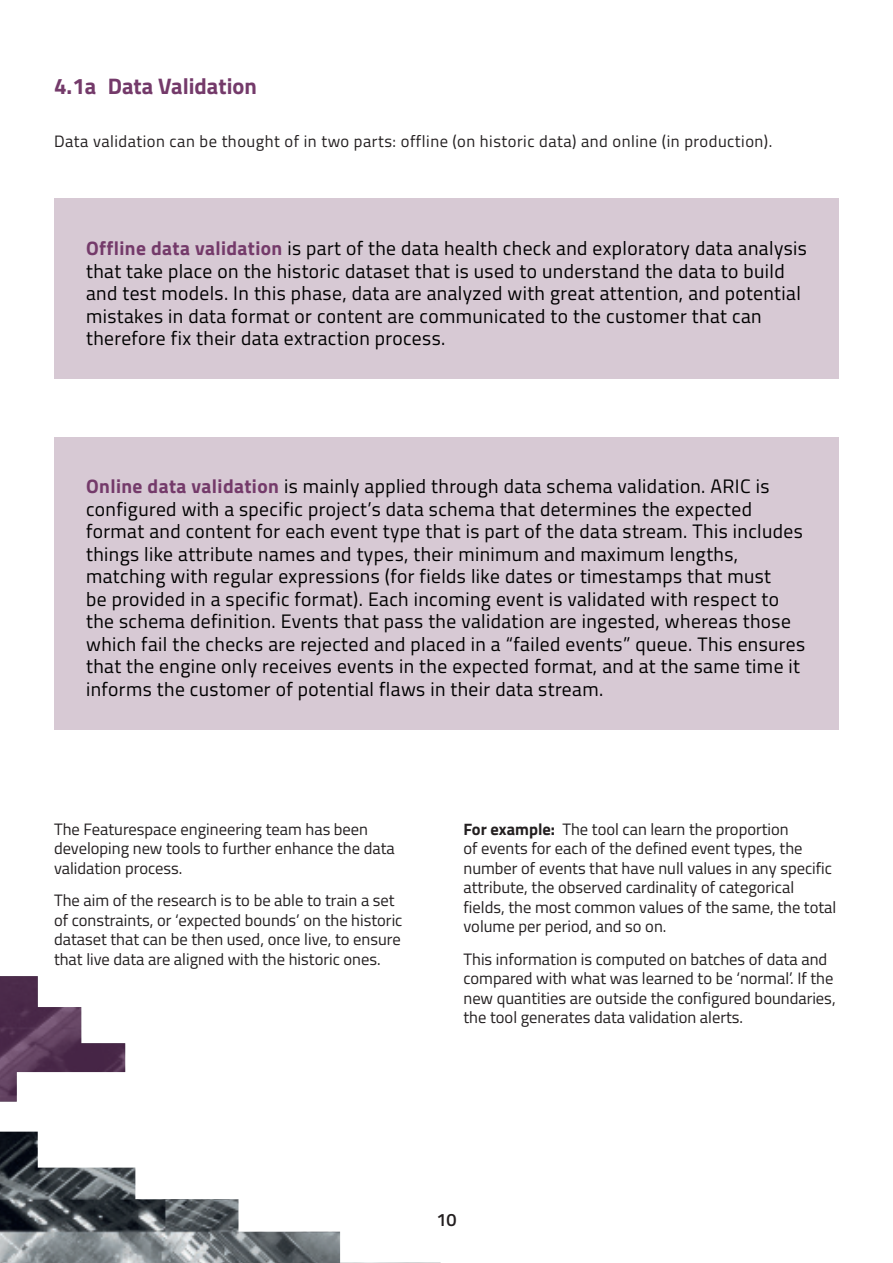
<style>
.page{position:relative;width:893px;height:1263px;background:#fff}
.page>*{position:absolute;margin:0;border:0;box-sizing:border-box;transform-origin:0 0}
.Purple_subheading{font:700 22.5px "Titillium Web";color:#743a6a}
.Body{font:19.5px/22.5px "Titillium Web";letter-spacing:.02em;color:#000}
.t1{font:600 18px "Titillium Web";color:#231f20}
.Body-2{font:16.5px/19.5px "Titillium Web";color:#231f20}
.Body-3{font:16.5px "Titillium Web";letter-spacing:.03em;color:#231f20}
.s1{font-weight:700;color:#743a6a}
.s2{font-weight:700}
</style>
<div class="page">
<div style="left:54px;top:199px;width:785px;height:180px;background:#d7c9d4"></div>
<div style="left:54px;top:437px;width:785px;height:293px;background:#d7c9d4"></div>
<img style="left:125px;top:1043px;width:316px;height:220px">
<svg style="left:0;top:976px;width:125px;height:287px"></svg>
<p class="Purple_subheading" style="left:54px;top:69px;width:204px">4.1a Data Validation</p>
<p class="Body-3" style="left:54px;top:129px;width:720px">Data validation can be thought of in two parts: offline (on historic data) and online (in production).</p>
<p class="Body" style="left:86px;top:236px;width:722px"><span class="s1">Offline data validation</span> is part of the data health check and exploratory data analysis that take place on the historic dataset that is used to understand the data to build and test models. In this phase, data are analyzed with great attention, and potential mistakes in data format or content are communicated to the customer that can therefore fix their data extraction process.</p>
<p class="Body" style="left:86px;top:474px;width:721px"><span class="s1">Online data validation</span> is mainly applied through data schema validation. ARIC is configured with a specific project’s data schema that determines the expected format and content for each event type that is part of the data stream. This includes things like attribute names and types, their minimum and maximum lengths, matching with regular expressions (for fields like dates or timestamps that must<br>be provided in a specific format). Each incoming event is validated with respect to the schema definition. Events that pass the validation are ingested, whereas those which fail the checks are rejected and placed in a “failed events” queue. This ensures that the engine only receives events in the expected format, and at the same time it informs the customer of potential flaws in their data stream.</p>
<p class="Body-2" style="left:54px;top:819px;width:342px">The Featurespace engineering team has been developing new tools to further enhance the data validation process.</p>
<p class="Body-2" style="left:54px;top:890px;width:350px">The aim of the research is to be able to train a set of constraints, or ‘expected bounds’ on the historic dataset that can be then used, once live, to ensure that live data are aligned with the historic ones.</p>
<p class="Body-2" style="left:463px;top:819px;width:374px"><span class="s2">For example:</span> The tool can learn the proportion<br>of events for each of the defined event types, the number of events that have null values in any specific attribute, the observed cardinality of categorical fields, the most common values of the same, the total volume per period, and so on.</p>
<p class="Body-2" style="left:463px;top:948px;width:374px">This information is computed on batches of data and compared with what was learned to be ‘normal’. If the new quantities are outside the configured boundaries, the tool generates data validation alerts.</p>
<p class="t1" style="left:436px;top:1206px;width:22px">10</p>
</div>
